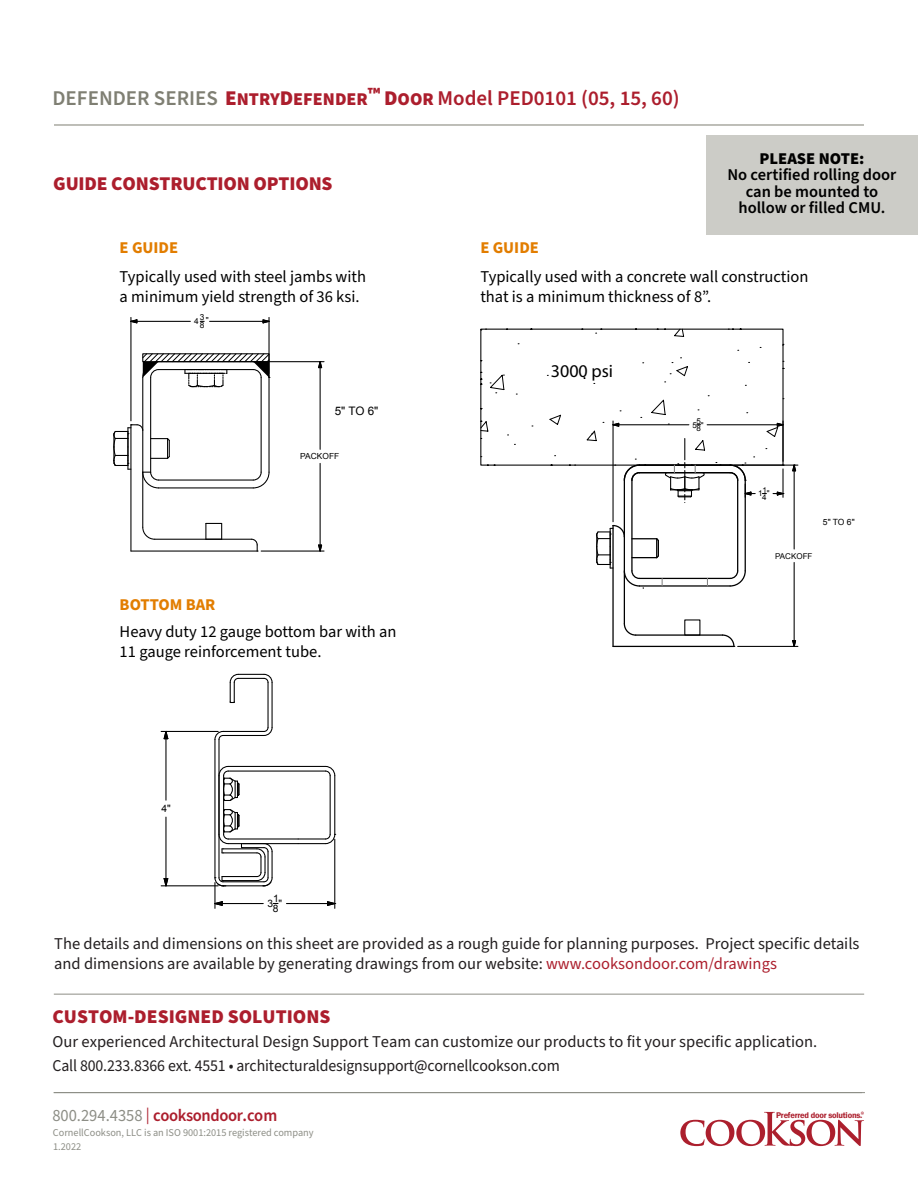
<style>
.page{position:relative;width:918px;height:1188px;background:#fff}
.page>*{position:absolute;margin:0;border:0;box-sizing:border-box;transform-origin:0 0}
.t1{font:600 21px "Source Sans Pro";color:#ac1e2d}
.t2{font:900 19.5px "Source Sans Pro";letter-spacing:-.01em;color:#ac1e2d}
.t3{font:18px "Myriad Pro";color:#000}
.t4{font:600 17.25px "Source Sans Pro";letter-spacing:-.025em;color:#ac1e2d;scale:.96 1}
.t5{font:16.5px/24px "Source Sans Pro";color:#231f20}
.t6{font:16.5px/19.8px "Source Sans Pro";color:#000}
.t7{font:600 16.5px/16.5px "Source Sans Pro";color:#000;text-align:center}
.t8{font:700 16.5px "Source Sans Pro";color:#e27d00}
.t9{font:900 16.5px "Source Sans Pro";color:#000}
.t10{font:11.7px "Arial";color:#000}
.t11{font:10.5px/14px "Source Sans Pro";color:#8d8e86}
.t12{font:10.2px/9.9px "Arial";color:#000}
.t13{font:600 8.55px "Franklin Gothic";letter-spacing:-.02em;color:#ac1f2d}
.t14{font:8.55px "Arial";color:#000}
.t15{font:8.4px/8.1px "Arial";color:#000}
.t16{font:7.95px/7.6px "Arial";color:#000}
.s1{color:#7f7f73}
.s2{font-weight:900}
.s3{font-weight:900;font-size:18px}
.s4{color:#ac1f2d}
.s5{font-weight:400;color:#8d8e86}
.s6{font-weight:400;font-size:16.5px}
</style>
<div class="page">
<hr style="left:54px;top:994px;width:810px;height:1px;background:#8d8e86">
<hr style="left:223px;top:731px;width:41px;height:1px;background:#000">
<hr style="left:223px;top:735px;width:41px;height:1px;background:#000">
<hr style="left:272px;top:682px;width:1px;height:45px;background:#000">
<hr style="left:267px;top:682px;width:2px;height:45px;background:#000">
<hr style="left:218px;top:740px;width:2px;height:138px;background:#000">
<hr style="left:214px;top:740px;width:1px;height:138px;background:#000">
<svg style="left:263px;top:726px;width:10px;height:10px"></svg>
<svg style="left:229px;top:673px;width:44px;height:30px"></svg>
<hr style="left:330px;top:776px;width:1px;height:58px;background:#000">
<hr style="left:334px;top:776px;width:1px;height:58px;background:#000">
<hr style="left:228px;top:771px;width:98px;height:1px;background:#000">
<hr style="left:228px;top:843px;width:70px;height:1px;background:#000">
<hr style="left:228px;top:766px;width:98px;height:1px;background:#000">
<svg style="left:324px;top:765px;width:12px;height:12px"></svg>
<hr style="left:223px;top:776px;width:1px;height:58px;background:#000">
<hr style="left:228px;top:838px;width:70px;height:2px;background:#000">
<svg style="left:218px;top:765px;width:23px;height:37px"></svg>
<svg style="left:163px;top:877px;width:6px;height:10px"></svg>
<hr style="left:161px;top:885px;width:57px;height:1px;background:#000">
<hr style="left:161px;top:731px;width:57px;height:1px;background:#000">
<hr style="left:165px;top:817px;width:1px;height:62px;background:#000">
<hr style="left:165px;top:739px;width:1px;height:61px;background:#000">
<hr style="left:334px;top:839px;width:1px;height:69px;background:#000">
<hr style="left:286px;top:903px;width:42px;height:1px;background:#000">
<svg style="left:214px;top:730px;width:10px;height:11px"></svg>
<svg style="left:163px;top:730px;width:6px;height:10px"></svg>
<svg style="left:211px;top:808px;width:67px;height:100px"></svg>
<svg style="left:298px;top:833px;width:38px;height:12px"></svg>
<svg style="left:326px;top:900px;width:11px;height:7px"></svg>
<div style="left:706px;top:135px;width:212px;height:99px;background:#ccccc7"></div>
<svg style="left:791px;top:639px;width:6px;height:7px"></svg>
<hr style="left:738px;top:646px;width:60px;height:1px;background:#000">
<hr style="left:734px;top:465px;width:64px;height:1px;background:#000">
<hr style="left:794px;top:562px;width:1px;height:79px;background:#000">
<hr style="left:794px;top:471px;width:1px;height:78px;background:#000">
<hr style="left:613px;top:421px;width:1px;height:101px;background:#000">
<hr style="left:613px;top:646px;width:121px;height:1px;background:#000">
<hr style="left:612px;top:526px;width:2px;height:120px;background:#000">
<hr style="left:624px;top:537px;width:1px;height:87px;background:#000">
<svg style="left:623px;top:622px;width:13px;height:14px"></svg>
<hr style="left:636px;top:634px;width:87px;height:2px;background:#000">
<svg style="left:721px;top:634px;width:14px;height:14px"></svg>
<hr style="left:639px;top:578px;width:91px;height:1px;background:#000">
<hr style="left:737px;top:480px;width:1px;height:91px;background:#000">
<hr style="left:631px;top:480px;width:2px;height:91px;background:#000">
<hr style="left:624px;top:480px;width:1px;height:57px;background:#000">
<hr style="left:745px;top:480px;width:1px;height:91px;background:#000">
<svg style="left:729px;top:570px;width:17px;height:17px"></svg>
<hr style="left:639px;top:585px;width:91px;height:2px;background:#000">
<svg style="left:596px;top:524px;width:67px;height:65px"></svg>
<svg style="left:481px;top:329px;width:316px;height:174px"></svg>
<hr style="left:155px;top:539px;width:97px;height:1px;background:#000">
<svg style="left:142px;top:526px;width:14px;height:14px"></svg>
<hr style="left:142px;top:472px;width:1px;height:55px;background:#000">
<hr style="left:130px;top:425px;width:1px;height:126px;background:#000">
<hr style="left:131px;top:551px;width:126px;height:1px;background:#000">
<svg style="left:205px;top:523px;width:17px;height:17px"></svg>
<hr style="left:159px;top:480px;width:94px;height:1px;background:#000">
<hr style="left:159px;top:487px;width:94px;height:1px;background:#000">
<hr style="left:268px;top:377px;width:2px;height:95px;background:#000">
<hr style="left:261px;top:377px;width:1px;height:95px;background:#000">
<svg style="left:252px;top:471px;width:18px;height:18px"></svg>
<hr style="left:150px;top:377px;width:1px;height:95px;background:#000">
<hr style="left:142px;top:377px;width:1px;height:95px;background:#000">
<svg style="left:317px;top:544px;width:6px;height:7px"></svg>
<svg style="left:262px;top:319px;width:6px;height:5px"></svg>
<div style="left:142px;top:353px;width:128px;height:9px;border:1px solid #000"></div>
<hr style="left:261px;top:551px;width:63px;height:1px;background:#000">
<hr style="left:257px;top:361px;width:67px;height:1px;background:#000">
<hr style="left:320px;top:463px;width:1px;height:82px;background:#000">
<hr style="left:320px;top:368px;width:1px;height:81px;background:#000">
<hr style="left:268px;top:317px;width:2px;height:57px;background:#000">
<hr style="left:130px;top:317px;width:1px;height:104px;background:#000">
<hr style="left:210px;top:321px;width:53px;height:1px;background:#000">
<hr style="left:137px;top:321px;width:53px;height:1px;background:#000">
<svg style="left:250px;top:538px;width:8px;height:14px"></svg>
<svg style="left:317px;top:361px;width:6px;height:8px"></svg>
<svg style="left:113px;top:424px;width:58px;height:65px"></svg>
<svg style="left:130px;top:319px;width:8px;height:5px"></svg>
<svg style="left:142px;top:354px;width:128px;height:34px"></svg>
<hr style="left:54px;top:125px;width:810px;height:1px;background:#7f7f73">
<svg style="left:680px;top:1112px;width:184px;height:34px"></svg>
<hr style="left:54px;top:1092px;width:811px;height:1px;background:#8d8e86">
<p class="t1" style="left:52px;top:84px;width:629px"><span class="s1">DEFENDER SERIES</span> <span class="s2">E</span><span class="s3">NTRY</span><span class="s2">D</span><span class="s3">EFENDER</span><sup>™</sup> <span class="s2">D</span><span class="s3">OOR</span> Model PED0101 (05, 15, 60)</p>
<p class="t2" style="left:53px;top:170px;width:281px">GUIDE CONSTRUCTION OPTIONS</p>
<p class="t9" style="left:759px;top:147px;width:107px">PLEASE NOTE:</p>
<p class="t7" style="left:727px;top:167px;width:171px">No certified rolling door can be mounted to hollow or filled CMU.</p>
<p class="t8" style="left:120px;top:237px;width:60px">E GUIDE</p>
<p class="t6" style="left:120px;top:267px;width:248px">Typically used with steel jambs with a minimum yield strength of 36 ksi.</p>
<p class="t15" style="left:194px;top:317px;width:6px">4</p>
<p class="t15" style="left:200px;top:313px;width:6px">3<br>8</p>
<p class="t15" style="left:206px;top:316px;width:4px">"</p>
<p class="t8" style="left:120px;top:593px;width:97px">BOTTOM BAR</p>
<p class="t10" style="left:335px;top:403px;width:45px">5" TO 6"</p>
<p class="t15" style="left:300px;top:452px;width:40px">PACKOFF</p>
<p class="t6" style="left:120px;top:622px;width:278px">Heavy duty 12 gauge bottom bar with an<br>11 gauge reinforcement tube.</p>
<p class="t12" style="left:161px;top:804px;width:11px">4"</p>
<p class="t12" style="left:268px;top:899px;width:7px">3</p>
<p class="t12" style="left:273px;top:894px;width:8px">1<br>8</p>
<p class="t12" style="left:278px;top:899px;width:5px">"</p>
<p class="t8" style="left:480px;top:236px;width:60px">E GUIDE</p>
<p class="t6" style="left:480px;top:267px;width:330px">Typically used with a concrete wall construction that is a minimum thickness of 8”.</p>
<p class="t3" style="left:551px;top:360px;width:64px">3000 psi</p>
<p class="t16" style="left:692px;top:421px;width:6px">5</p>
<p class="t16" style="left:696px;top:417px;width:6px">5<br>8</p>
<p class="t16" style="left:701px;top:421px;width:4px">"</p>
<p class="t16" style="left:758px;top:490px;width:6px">1</p>
<p class="t16" style="left:762px;top:486px;width:6px">1<br>4</p>
<p class="t16" style="left:767px;top:490px;width:4px">"</p>
<p class="t16" style="left:775px;top:552px;width:39px">PACKOFF</p>
<p class="t14" style="left:823px;top:517px;width:33px">5" TO 6"</p>
<p class="t5" style="left:54px;top:935px;width:807px;line-height:19.8px">The details and dimensions on this sheet are provided as a rough guide for planning purposes. Project specific details and dimensions are available by generating drawings from our website: <span class="s4">www.cooksondoor.com/drawings</span></p>
<p class="t2" style="left:53px;top:1003px;width:279px">CUSTOM-DESIGNED SOLUTIONS</p>
<p class="t5" style="left:53px;top:1030px;width:766px">Our experienced Architectural Design Support Team can customize our products to fit your specific application.<br>Call 800.233.8366 ext. 4551 • architecturaldesignsupport@cornellcookson.com</p>
<p class="t4" style="left:52px;top:1104px;width:236px"><span class="s5">800.294.4358</span> <span class="s6">|</span> cooksondoor.com</p>
<p class="t11" style="left:53px;top:1126px;width:262px">CornellCookson, LLC is an ISO 9001:2015 registered company<br>1.2022</p>
<p class="t13" style="left:776px;top:1110px;width:88px">Preferred door solutions.</p>
</div>
